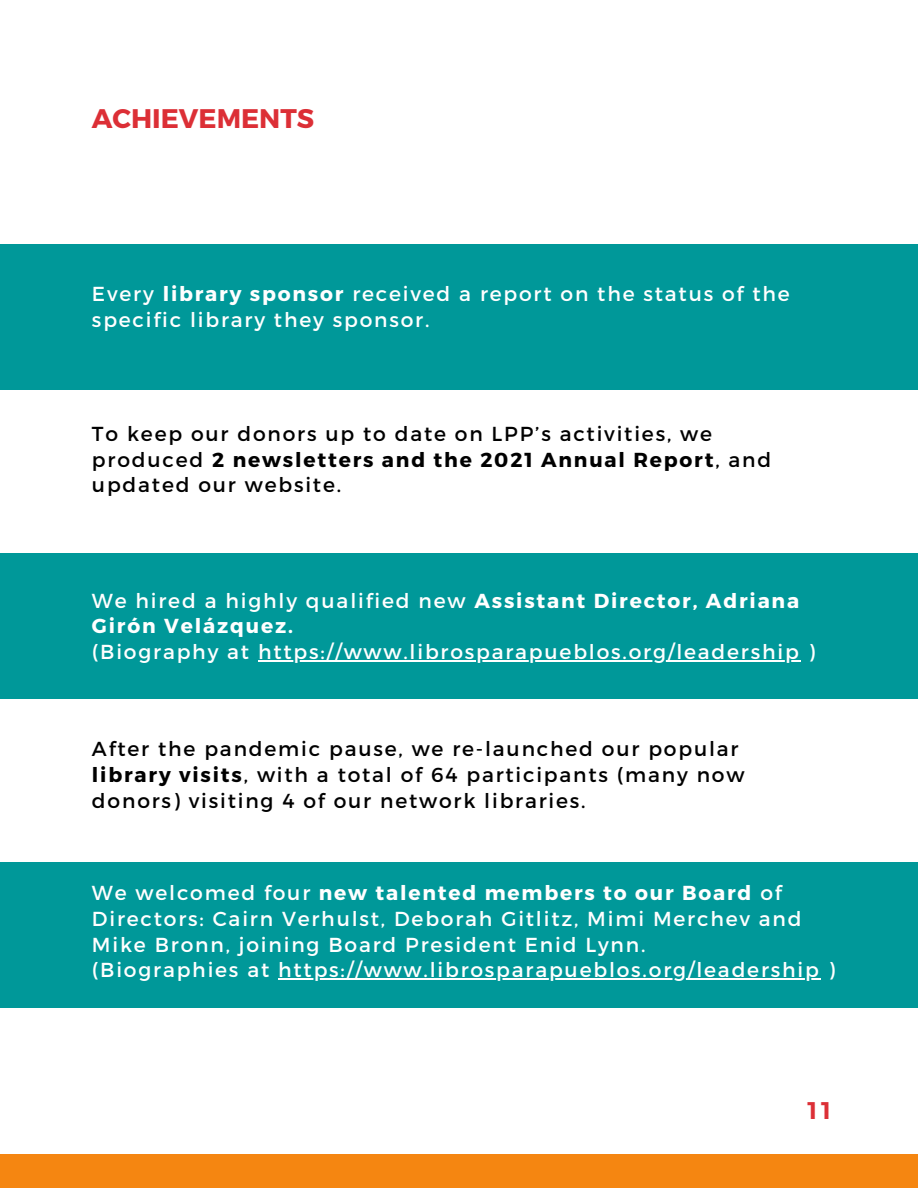
<style>
.page{position:relative;width:918px;height:1188px;background:#fff}
.page>*{position:absolute;margin:0;border:0;box-sizing:border-box;transform-origin:0 0}
.t1{font:700 26.85px "Montserrat";color:#dc2f36}
.t2{font:700 24px "Montserrat";color:#dc2f36}
.t3{font:20.25px/25.8px "Montserrat";letter-spacing:.09em;color:#fff}
.t4{font:20.25px/25.8px "Montserrat";letter-spacing:.09em;color:#000}
.t5{font:700 20.25px/25.8px "Montserrat";letter-spacing:.09em;color:#fff}
.s1{font-weight:700}
.s2{font-weight:400}
</style>
<div class="page">
<div style="left:0;top:244px;width:918px;height:146px;background:#009899"></div>
<div style="left:0;top:553px;width:918px;height:146px;background:#009899"></div>
<hr style="left:258px;top:660px;width:543px;height:2px;background:#fff">
<div style="left:0;top:862px;width:918px;height:145px;background:#009899"></div>
<hr style="left:278px;top:979px;width:543px;height:1px;background:#fff">
<div style="left:0;top:1155px;width:918px;height:33px;background:#f58611"></div>
<p class="t1" style="left:92px;top:101px;width:224px">ACHIEVEMENTS</p>
<p class="t3" style="left:92px;top:280px;width:699px">Every <span class="s1">library sponsor</span> received a report on the status of the specific library they sponsor.</p>
<p class="t4" style="left:92px;top:420px;width:681px">To keep our donors up to date on LPP’s activities, we produced <span class="s1">2 newsletters and the 2021 Annual Report</span>, and updated our website.</p>
<p class="t5" style="left:92px;top:586px;width:709px"><span class="s2">We hired a highly qualified new</span> Assistant Director, Adriana<br>Girón Velázquez.</p>
<p class="t3" style="left:92px;top:638px;width:724px">(Biography at https://www.librosparapueblos.org/leadership )</p>
<p class="t4" style="left:92px;top:735px;width:654px">After the pandemic pause, we re-launched our popular <span class="s1">library visits</span>, with a total of 64 participants (many now donors) visiting 4 of our network libraries.</p>
<p class="t3" style="left:92px;top:879px;width:711px">We welcomed four <span class="s1">new talented members to our Board</span> of<br>Directors: Cairn Verhulst, Deborah Gitlitz, Mimi Merchev and<br>Mike Bronn, joining Board President Enid Lynn.</p>
<p class="t3" style="left:92px;top:956px;width:744px">(Biographies at https://www.librosparapueblos.org/leadership )</p>
<p class="t2" style="left:808px;top:1095px;width:24px">11</p>
</div>
